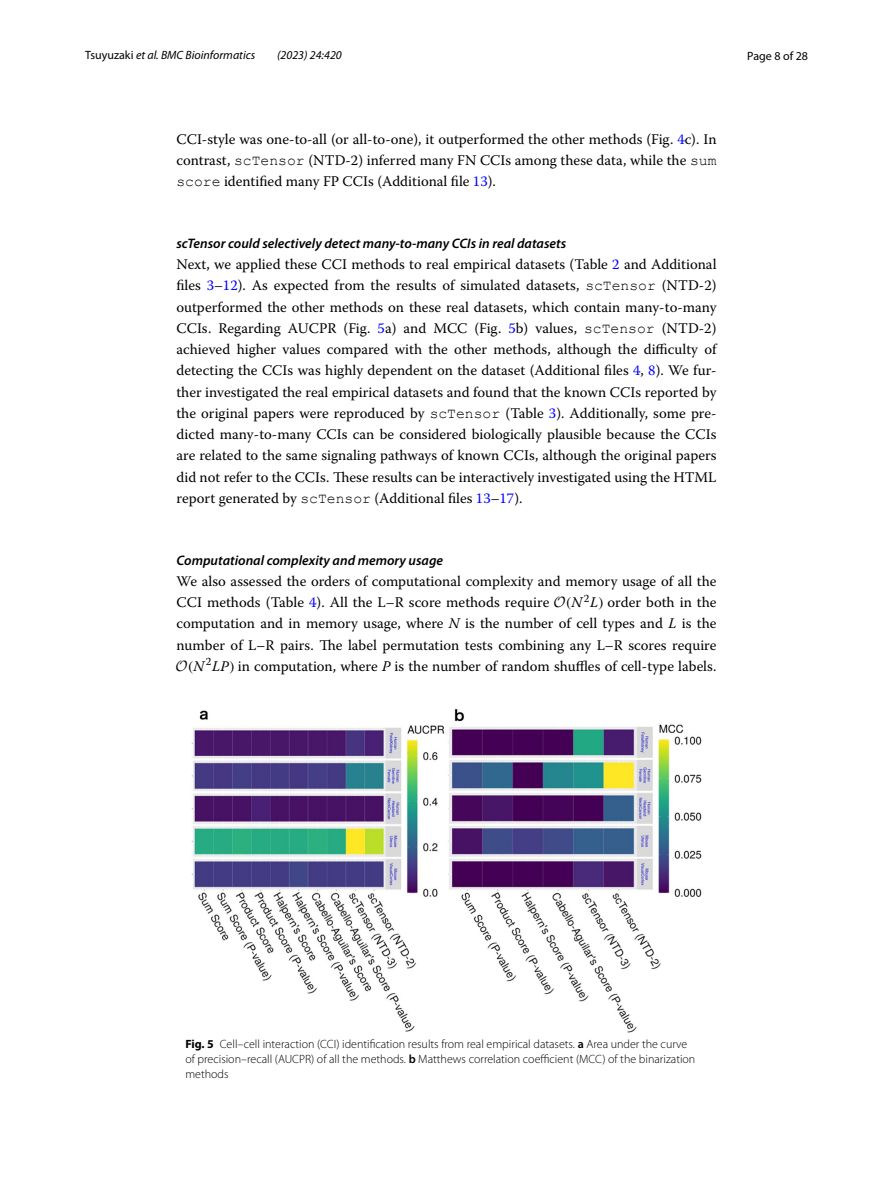
<style>
.page{position:relative;width:893px;height:1187px;background:#fff}
.page>*{position:absolute;margin:0;border:0;box-sizing:border-box;transform-origin:0 0}
.t1{font:14.7px/21.3px "Warnock Pro";color:#000;text-align:justify}
.t2{font:italic 600 13.8px "Myriad Pro";color:#000}
.t3{font:300 12px/15px "Myriad Pro";color:#000}
.t4{font:italic 12px "Myriad Pro";color:#000}
.t5{font:12px "Myriad Pro";color:#000}
.s1{font-style:normal}
.s2{color:#00f}
.s3{font-family:"Courier New"}
.s4{font-family:"CMSY104";font-size:15px}
.s5{font-family:"MTMI13"}
.s6{font-family:"Warnock Pro It 14"}
.s7{font-family:"Warnock Pro It 2"}
.s8{font-family:"CMSY105";font-size:15px}
.s9{font-family:"MTMI12"}
.s10{font-family:"Warnock Pro It 13"}
.s11{font-weight:700}
.s12{font-weight:600}
</style>
<div class="page">
<img style="left:191px;top:709px;width:511px;height:323px">
<p class="t4" style="left:85px;top:48px;width:172px"><span class="s1">Tsuyuzaki</span> et al. BMC Bioinformatics</p>
<p class="t4" style="left:277px;top:48px;width:66px">(2023) 24:420</p>
<p class="t5" style="left:747px;top:48px;width:62px">Page 8 of 28</p>
<p class="t1" style="left:176px;top:128px;width:542px">CCI-style was one-to-all (or all-to-one), it outperformed the other methods (Fig. <span class="s2">4</span>c). In contrast, <span class="s3">scTensor</span> (NTD-2) inferred many FN CCIs among these data, while the <span class="s3">sum score</span> identified many FP CCIs (Additional file <span class="s2">13</span>).</p>
<p class="t2" style="left:176px;top:234px;width:391px">scTensor could selectively detect many‑to‑many CCIs in real datasets</p>
<p class="t1" style="left:176px;top:253px;width:542px">Next, we applied these CCI methods to real empirical datasets (Table <span class="s2">2</span> and Additional files <span class="s2">3</span>–<span class="s2">12</span>). As expected from the results of simulated datasets, <span class="s3">scTensor</span> (NTD-2) outperformed the other methods on these real datasets, which contain many-to-many CCIs. Regarding AUCPR (Fig. <span class="s2">5</span>a) and MCC (Fig. <span class="s2">5</span>b) values, <span class="s3">scTensor</span> (NTD-2) achieved higher values compared with the other methods, although the difficulty of detecting the CCIs was highly dependent on the dataset (Additional files <span class="s2">4</span>, <span class="s2">8</span>). We fur&shy;ther investigated the real empirical datasets and found that the known CCIs reported by the original papers were reproduced by <span class="s3">scTensor</span> (Table <span class="s2">3</span>). Additionally, some pre&shy;dicted many-to-many CCIs can be considered biologically plausible because the CCIs are related to the same signaling pathways of known CCIs, although the original papers did not refer to the CCIs. These results can be interactively investigated using the HTML report generated by <span class="s3">scTensor</span> (Additional files <span class="s2">13</span>–<span class="s2">17</span>).</p>
<p class="t2" style="left:176px;top:551px;width:268px">Computational complexity and memory usage</p>
<p class="t1" style="left:176px;top:570px;width:542px">We also assessed the orders of computational complexity and memory usage of all the CCI methods (Table <span class="s2">4</span>). All the L–R score methods require <span class="s4">O</span><span class="s5">(</span><span class="s6">N</span><sup>2</sup><span class="s6">L</span><span class="s5">)</span> order both in the computation and in memory usage, where <span class="s7">N</span> is the number of cell types and <span class="s7">L</span> is the number of L–R pairs. The label permutation tests combining any L–R scores require <span class="s8">O</span><span class="s9">(</span><span class="s10">N</span><sup>2</sup><span class="s10">LP</span><span class="s9">)</span> in computation, where <span class="s7">P</span> is the number of random shuffles of cell-type labels.</p>
<p class="t3" style="left:185px;top:1036px;width:511px"><span class="s11">Fig. 5</span> Cell–cell interaction (CCI) identification results from real empirical datasets. <span class="s12">a</span> Area under the curve of precision–recall (AUCPR) of all the methods. <span class="s12">b</span> Matthews correlation coefficient (MCC) of the binarization methods</p>
</div>
